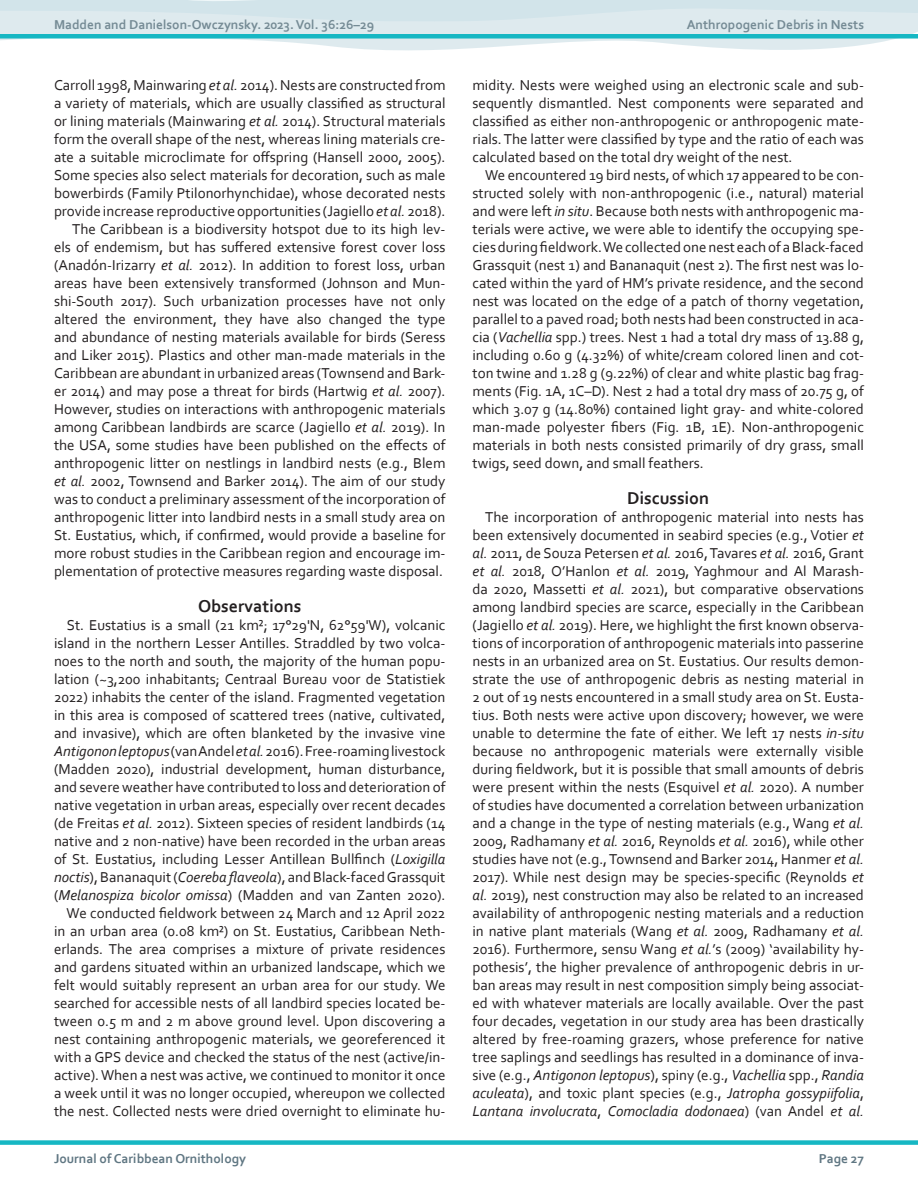
<style>
.page{position:relative;width:918px;height:1188px;background:#fff}
.page>*{position:absolute;margin:0;border:0;box-sizing:border-box;transform-origin:0 0}
.Body_Heading_1__H2{font:700 18px "Corbel";color:#231f20}
.main_body_text__P{font:15px/18px "Corbel";color:#231f20;text-align:justify}
.t1{font:700 13.5px "Corbel";color:#758b95}
.t2{font:700 13.5px "Corbel";color:#5f7682}
.s1{font-style:italic}
</style>
<div class="page">
<svg style="left:0;top:0;width:918px;height:51px;fill:#deeaee"></svg>
<div style="left:0;top:1140px;width:918px;height:5px;background:#16b7c3"></div>
<div style="left:0;top:34px;width:918px;height:5px;background:#16b7c3"></div>
<p class="t1" style="left:54px;top:16px;width:322px">Madden and Danielson-Owczynsky. 2023. Vol. 36:26–29</p>
<p class="t1" style="left:687px;top:16px;width:179px">Anthropogenic Debris in Nests</p>
<p class="main_body_text__P" style="left:54px;top:76px;width:393px;text-align:right">Carroll 1998, Mainwaring <span class="s1">et al.</span> 2014). Nests are constructed from a variety of materials, which are usually classified as structural or lining materials (Mainwaring <span class="s1">et al.</span> 2014). Structural materials form the overall shape of the nest, whereas lining materials cre&shy;ate a suitable microclimate for offspring (Hansell 2000, 2005).<br>Some species also select materials for decoration, such as male bowerbirds (Family Ptilonorhynchidae), whose decorated nests provide increase reproductive opportunities (Jagiello <span class="s1">et al.</span> 2018).<br>The Caribbean is a biodiversity hotspot due to its high lev&shy;els of endemism, but has suffered extensive forest cover loss (Anadón-Irizarry <span class="s1">et al.</span> 2012). In addition to forest loss, urban areas have been extensively transformed (Johnson and Mun&shy;shi-South 2017). Such urbanization processes have not only altered the environment, they have also changed the type and abundance of nesting materials available for birds (Seress and Liker 2015). Plastics and other man-made materials in the Caribbean are abundant in urbanized areas (Townsend and Bark&shy;er 2014) and may pose a threat for birds (Hartwig <span class="s1">et al.</span> 2007).<br>However, studies on interactions with anthropogenic materials among Caribbean landbirds are scarce (Jagiello <span class="s1">et al.</span> 2019). In the USA, some studies have been published on the effects of anthropogenic litter on nestlings in landbird nests (e.g., Blem <span class="s1">et al.</span> 2002, Townsend and Barker 2014). The aim of our study was to conduct a preliminary assessment of the incorporation of anthropogenic litter into landbird nests in a small study area on St. Eustatius, which, if confirmed, would provide a baseline for more robust studies in the Caribbean region and encourage im&shy;plementation of protective measures regarding waste disposal.</p>
<h2 class="Body_Heading_1__H2" style="left:198px;top:595px;width:105px">Observations</h2>
<p class="main_body_text__P" style="left:54px;top:616px;width:393px;text-align:right">St. Eustatius is a small (21 km²; 17°29'N, 62°59'W), volcanic island in the northern Lesser Antilles. Straddled by two volca&shy;noes to the north and south, the majority of the human popu&shy;lation (~3,200 inhabitants; Centraal Bureau voor de Statistiek 2022) inhabits the center of the island. Fragmented vegetation in this area is composed of scattered trees (native, cultivated, and invasive), which are often blanketed by the invasive vine <span class="s1">Antigonon leptopus</span> (van Andel <span class="s1">et al.</span> 2016). Free-roaming livestock (Madden 2020), industrial development, human disturbance, and severe weather have contributed to loss and deterioration of native vegetation in urban areas, especially over recent decades (de Freitas <span class="s1">et al.</span> 2012). Sixteen species of resident landbirds (14 native and 2 non-native) have been recorded in the urban areas of St. Eustatius, including Lesser Antillean Bullfinch (<span class="s1">Loxigilla noctis</span>), Bananaquit (<span class="s1">Coereba flaveola</span>), and Black-faced Grassquit (<span class="s1">Melanospiza bicolor omissa</span>) (Madden and van Zanten 2020).<br>We conducted fieldwork between 24 March and 12 April 2022 in an urban area (0.08 km²) on St. Eustatius, Caribbean Neth&shy;erlands. The area comprises a mixture of private residences and gardens situated within an urbanized landscape, which we felt would suitably represent an urban area for our study. We searched for accessible nests of all landbird species located be&shy;tween 0.5 m and 2 m above ground level. Upon discovering a nest containing anthropogenic materials, we georeferenced it with a GPS device and checked the status of the nest (active/in&shy;active). When a nest was active, we continued to monitor it once a week until it was no longer occupied, whereupon we collected the nest. Collected nests were dried overnight to eliminate hu-</p>
<p class="main_body_text__P" style="left:472px;top:76px;width:393px">midity. Nests were weighed using an electronic scale and sub&shy;sequently dismantled. Nest components were separated and classified as either non-anthropogenic or anthropogenic mate&shy;rials. The latter were classified by type and the ratio of each was calculated based on the total dry weight of the nest.</p>
<p class="main_body_text__P" style="left:472px;top:166px;width:393px;text-indent:13px">We encountered 19 bird nests, of which 17 appeared to be con&shy;structed solely with non-anthropogenic (i.e., natural) material and were left <span class="s1">in situ</span>. Because both nests with anthropogenic ma&shy;terials were active, we were able to identify the occupying spe&shy;cies during fieldwork. We collected one nest each of a Black-faced Grassquit (nest 1) and Bananaquit (nest 2). The first nest was lo&shy;cated within the yard of HM’s private residence, and the second nest was located on the edge of a patch of thorny vegetation, parallel to a paved road; both nests had been constructed in aca&shy;cia (<span class="s1">Vachellia</span> spp.) trees. Nest 1 had a total dry mass of 13.88 g, including 0.60 g (4.32%) of white/cream colored linen and cot&shy;ton twine and 1.28 g (9.22%) of clear and white plastic bag frag&shy;ments (Fig. 1A, 1C–D). Nest 2 had a total dry mass of 20.75 g, of which 3.07 g (14.80%) contained light gray- and white-colored man-made polyester fibers (Fig. 1B, 1E). Non-anthropogenic materials in both nests consisted primarily of dry grass, small twigs, seed down, and small feathers.</p>
<h2 class="Body_Heading_1__H2" style="left:627px;top:487px;width:83px">Discussion</h2>
<p class="main_body_text__P" style="left:472px;top:508px;width:393px;text-indent:13px">The incorporation of anthropogenic material into nests has been extensively documented in seabird species (e.g., Votier <span class="s1">et al.</span> 2011, de Souza Petersen <span class="s1">et al.</span> 2016, Tavares <span class="s1">et al.</span> 2016, Grant <span class="s1">et al.</span> 2018, O’Hanlon <span class="s1">et al.</span> 2019, Yaghmour and Al Marash&shy;da 2020, Massetti <span class="s1">et al.</span> 2021), but comparative observations among landbird species are scarce, especially in the Caribbean (Jagiello <span class="s1">et al.</span> 2019). Here, we highlight the first known observa&shy;tions of incorporation of anthropogenic materials into passerine nests in an urbanized area on St. Eustatius. Our results demon&shy;strate the use of anthropogenic debris as nesting material in 2 out of 19 nests encountered in a small study area on St. Eusta&shy;tius. Both nests were active upon discovery; however, we were unable to determine the fate of either. We left 17 nests <span class="s1">in-situ </span>because no anthropogenic materials were externally visible during fieldwork, but it is possible that small amounts of debris were present within the nests (Esquivel <span class="s1">et al.</span> 2020). A number of studies have documented a correlation between urbanization and a change in the type of nesting materials (e.g., Wang <span class="s1">et al.<br></span>2009, Radhamany <span class="s1">et al.</span> 2016, Reynolds <span class="s1">et al.</span> 2016), while other studies have not (e.g., Townsend and Barker 2014, Hanmer <span class="s1">et al.<br></span>2017). While nest design may be species-specific (Reynolds <span class="s1">et al.</span> 2019), nest construction may also be related to an increased availability of anthropogenic nesting materials and a reduction in native plant materials (Wang <span class="s1">et al.</span> 2009, Radhamany <span class="s1">et al.<br></span>2016). Furthermore, sensu Wang <span class="s1">et al.</span>’s (2009) ‘availability hy&shy;pothesis’, the higher prevalence of anthropogenic debris in ur&shy;ban areas may result in nest composition simply being associat&shy;ed with whatever materials are locally available. Over the past four decades, vegetation in our study area has been drastically altered by free-roaming grazers, whose preference for native tree saplings and seedlings has resulted in a dominance of inva&shy;sive (e.g., <span class="s1">Antigonon leptopus</span>), spiny (e.g., <span class="s1">Vachellia</span> spp., <span class="s1">Randia aculeata</span>), and toxic plant species (e.g., <span class="s1">Jatropha gossypiifolia</span>, <span class="s1">Lantana involucrata</span>, <span class="s1">Comocladia dodonaea</span>) (van Andel <span class="s1">et al.</span></p>
<p class="t2" style="left:54px;top:1150px;width:194px">Journal of Caribbean Ornithology</p>
<p class="t2" style="left:819px;top:1150px;width:47px">Page 27</p>
</div>
